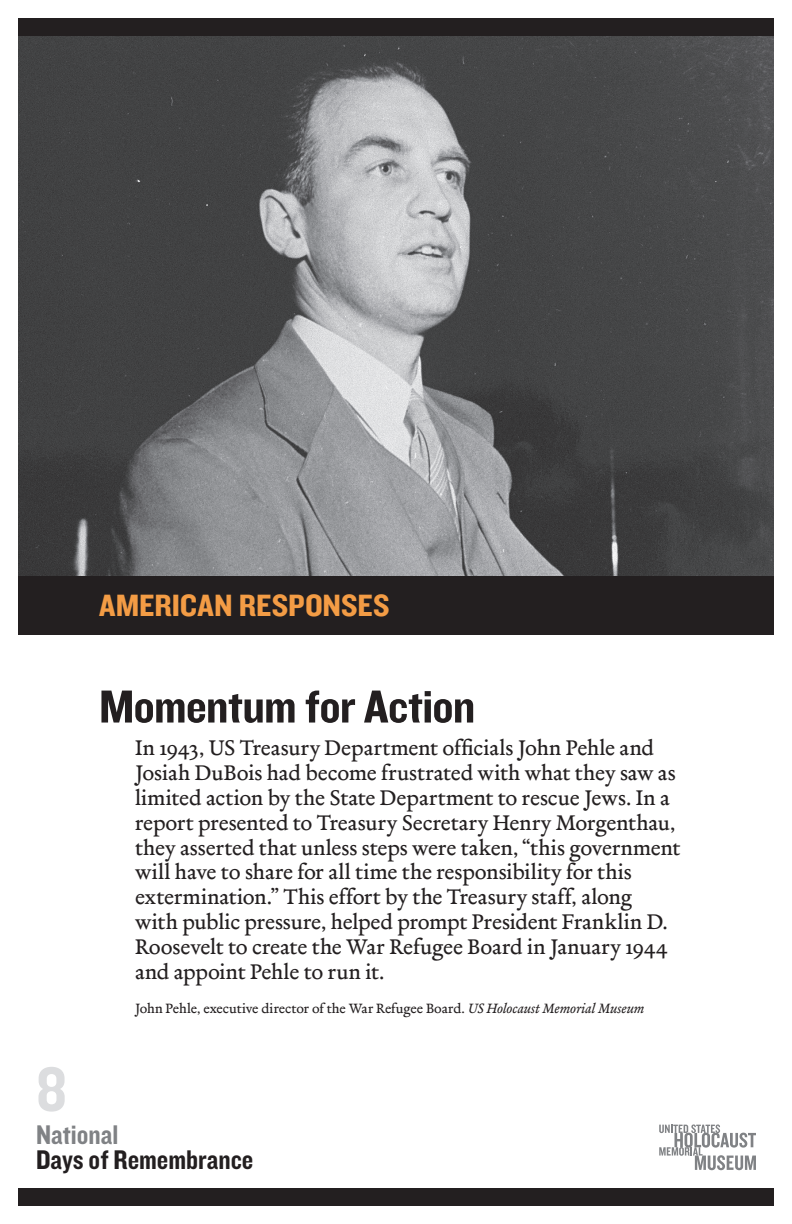
<style>
.page{position:relative;width:792px;height:1224px;background:#fff}
.page>*{position:absolute;margin:0;border:0;box-sizing:border-box;transform-origin:0 0}
.t1{font:64px "Knockout 50 Welterweight";color:#dcdddf}
.t2{font:48px "Knockout 50 Welterweight";letter-spacing:-.01em;color:#231f20;scale:1.07 1}
.t3{font:32px "Knockout 50 Welterweight";color:#f39c45;scale:1.07 1}
.t4{font:28px "Knockout 50 Welterweight";color:#231f20}
.t5{font:28px "Knockout 50 Welterweight";color:#808285}
.t6{font:22px/25px "Merlo Roman Osf";letter-spacing:-.005em;color:#231f20}
.t7{font:14px "Merlo Roman Osf";letter-spacing:-.005em;color:#231f20}
.s1{font-family:"Merlo Italic Osf"}
</style>
<div class="page">
<div style="left:18px;top:1188px;width:756px;height:18px;background:#231f20"></div>
<div style="left:18px;top:18px;width:756px;height:18px;background:#231f20"></div>
<div style="left:18px;top:576px;width:756px;height:59px;background:#231f20"></div>
<img style="left:18px;top:36px;width:756px;height:540px">
<svg style="left:659px;top:1124px;width:97px;height:46px"></svg>
<h3 class="t3" style="left:99px;top:584px;width:273px">American Responses</h3>
<h1 class="t1" style="left:36px;top:1047px;width:33px">8</h1>
<h2 class="t2" style="left:99px;top:675px;width:353px">Momentum for Action</h2>
<p class="t6" style="left:135px;top:736px;width:547px">In 1943, US Treasury Department officials John Pehle and Josiah DuBois had become frustrated with what they saw as limited action by the State Department to rescue Jews. In a report presented to Treasury Secretary Henry Morgenthau, they asserted that unless steps were taken, “this government will have to share for all time the responsibility for this extermination.” This effort by the Treasury staff, along with public pressure, helped prompt President Franklin D.<br>Roosevelt to create the War Refugee Board in January 1944 and appoint Pehle to run it.</p>
<p class="t7" style="left:135px;top:1000px;width:511px">John Pehle, executive director of the War Refugee Board. <span class="s1">US Holocaust Memorial Museum</span></p>
<p class="t5" style="left:36px;top:1116px;width:84px">National</p>
<p class="t4" style="left:36px;top:1141px;width:219px">Days of Remembrance</p>
</div>
